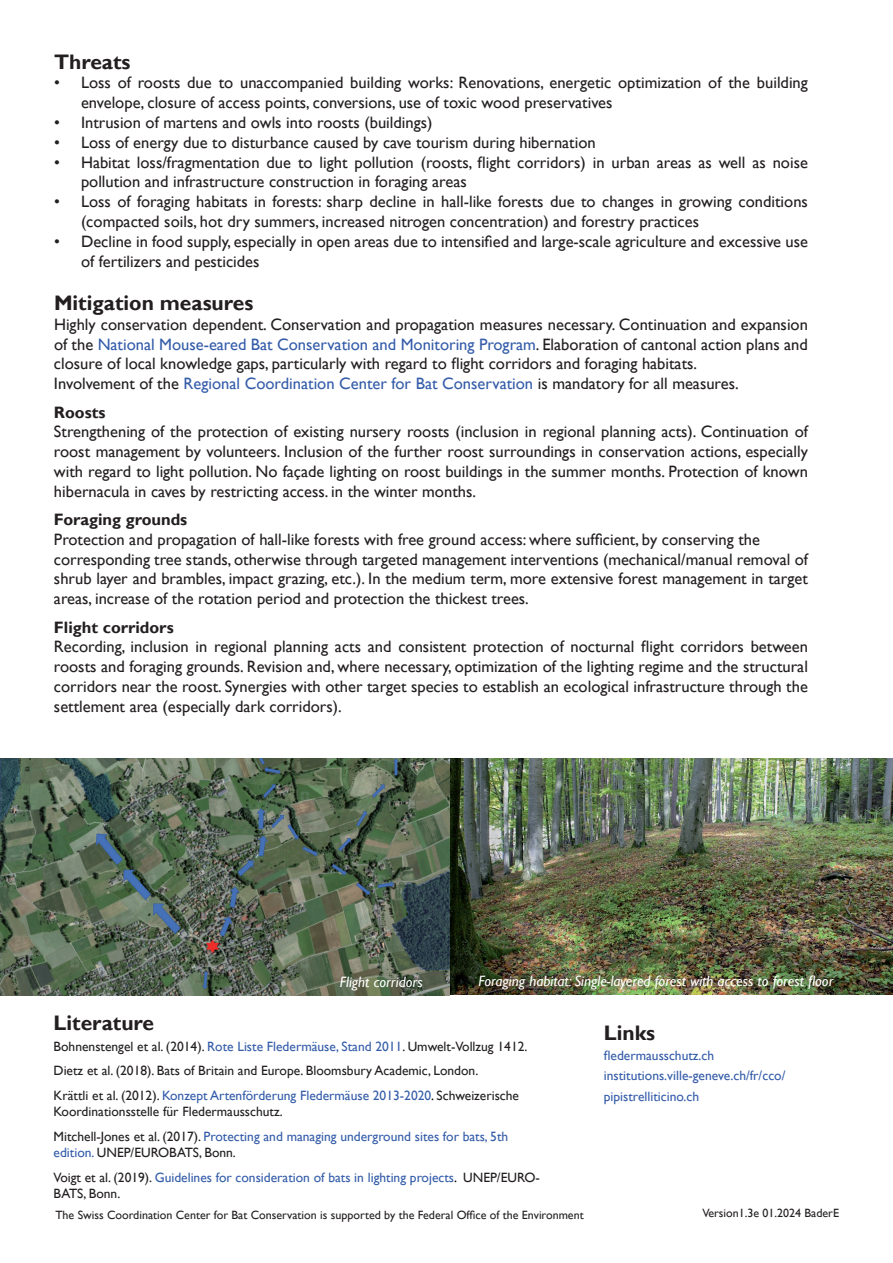
<style>
.page{position:relative;width:893px;height:1263px;background:#fff}
.page>*{position:absolute;margin:0;border:0;box-sizing:border-box;transform-origin:0 0}
.t1{font:700 21px "Gill Sans";color:#231f20}
.t2{font:16.5px/19.8px "Gill Sans";color:#231f20}
.t3{font:700 16.5px "Gill Sans";color:#231f20}
.t4{font:italic 15px "Gill Sans";color:#fff}
.t5{font:13.5px/24.8px "Gill Sans";color:#231f20}
.t6{font:13.5px/20.4px "Gill Sans";color:#345ca9}
.t7{font:12px "Gill Sans";color:#231f20}
.s1{color:#345ca9}
.s2{color:#000}
.s3{color:#231f20}
</style>
<div class="page">
<img style="left:450px;top:758px;width:443px;height:236px">
<img style="left:0;top:758px;width:450px;height:237px">
<p class="t1" style="left:54px;top:49px;width:78px">Threats</p>
<p class="t2" style="left:81px;top:73px;width:728px;text-indent:-27px">• Loss of roosts due to unaccompanied building works: Renovations, energetic optimization of the building envelope, closure of access points, conversions, use of toxic wood preservatives</p>
<p class="t2" style="left:54px;top:113px;width:380px">• Intrusion of martens and owls into roosts (buildings)</p>
<p class="t2" style="left:54px;top:133px;width:543px">• Loss of energy due to disturbance caused by cave tourism during hibernation</p>
<p class="t2" style="left:81px;top:152px;width:728px;text-indent:-27px">• Habitat loss/fragmentation due to light pollution (roosts, flight corridors) in urban areas as well as noise pollution and infrastructure construction in foraging areas</p>
<p class="t2" style="left:81px;top:192px;width:728px;text-indent:-27px">• Loss of foraging habitats in forests: sharp decline in hall-like forests due to changes in growing conditions (compacted soils, hot dry summers, increased nitrogen concentration) and forestry practices</p>
<p class="t2" style="left:81px;top:232px;width:728px;text-indent:-27px">• Decline in food supply, especially in open areas due to intensified and large-scale agriculture and excessive use of fertilizers and pesticides</p>
<p class="t1" style="left:54px;top:290px;width:201px">Mitigation measures</p>
<p class="t2" style="left:54px;top:315px;width:755px">Highly conservation dependent. Conservation and propagation measures necessary. Continuation and expansion of the <span class="s1">National Mouse-eared Bat Conservation and Monitoring Program</span>. Elaboration of cantonal action plans and closure of local knowledge gaps, particularly with regard to flight corridors and foraging habitats.<br>Involvement of the <span class="s1">Regional Coordination Center for Bat Conservation</span> is mandatory for all measures.</p>
<p class="t3" style="left:54px;top:402px;width:53px">Roosts</p>
<p class="t2" style="left:54px;top:422px;width:755px;text-align:justify">Strengthening of the protection of existing nursery roosts (inclusion in regional planning acts). Continuation of roost management by volunteers. Inclusion of the further roost surroundings in conservation actions, especially with regard to light pollution. No façade lighting on roost buildings in the summer months. Protection of known hibernacula in caves by restricting access. in the winter months.</p>
<p class="t3" style="left:54px;top:510px;width:135px">Foraging grounds</p>
<p class="t2" style="left:54px;top:530px;width:755px">Protection and propagation of hall-like forests with free ground access: where sufficient, by conserving the corresponding tree stands, otherwise through targeted management interventions (mechanical/manual removal of shrub layer and brambles, impact grazing, etc.). In the medium term, more extensive forest management in target areas, increase of the rotation period and protection the thickest trees.</p>
<p class="t3" style="left:54px;top:617px;width:121px">Flight corridors</p>
<p class="t2" style="left:54px;top:637px;width:755px;text-align:justify">Recording, inclusion in regional planning acts and consistent protection of nocturnal flight corridors between roosts and foraging grounds. Revision and, where necessary, optimization of the lighting regime and the structural corridors near the roost. Synergies with other target species to establish an ecological infrastructure through the settlement area (especially dark corridors).</p>
<p class="t4" style="left:340px;top:973px;width:84px">Flight corridors</p>
<p class="t4" style="left:478px;top:972px;width:356px">Foraging habitat: Single-layered forest with access to forest floor</p>
<p class="t1" style="left:54px;top:1010px;width:102px">Literature</p>
<p class="t5" style="left:54px;top:1034px;width:475px">Bohnenstengel et al. (2014). <span class="s1">Rote Liste Fledermäuse, Stand 2011</span>. Umwelt-Vollzug 1412.<br>Dietz et al. (2018). Bats of Britain and Europe. Bloomsbury Academic, London.<br>Krättli et al. (2012). <span class="s1">Konzept Artenförderung Fledermäuse 2013-2020</span><span class="s2">.</span> Schweizerische</p>
<p class="t5" style="left:54px;top:1099px;width:456px">Koordinationsstelle für Fledermausschutz.<br>Mitchell-Jones et al. (2017). <span class="s1">Protecting and managing underground sites for bats, 5th</span></p>
<p class="t6" style="left:54px;top:1140px;width:488px;line-height:24.8px">edition. <span class="s3">UNEP/EUROBATS, Bonn.<br>Voigt et al. (2019).</span> Guidelines for consideration of bats in lighting projects<span class="s2">.</span> <span class="s3">UNEP/EURO-</span></p>
<p class="t5" style="left:54px;top:1181px;width:68px">BATS, Bonn.</p>
<p class="t1" style="left:604px;top:1020px;width:53px">Links</p>
<p class="t6" style="left:604px;top:1045px;width:183px">fledermausschutz.ch institutions.ville-geneve.ch/fr/cco/ pipistrelliticino.ch</p>
<p class="t7" style="left:55px;top:1208px;width:530px">The Swiss Coordination Center for Bat Conservation is supported by the Federal Office of the Environment</p>
<p class="t7" style="left:702px;top:1206px;width:138px">Version1.3e 01.2024 BaderE</p>
</div>
